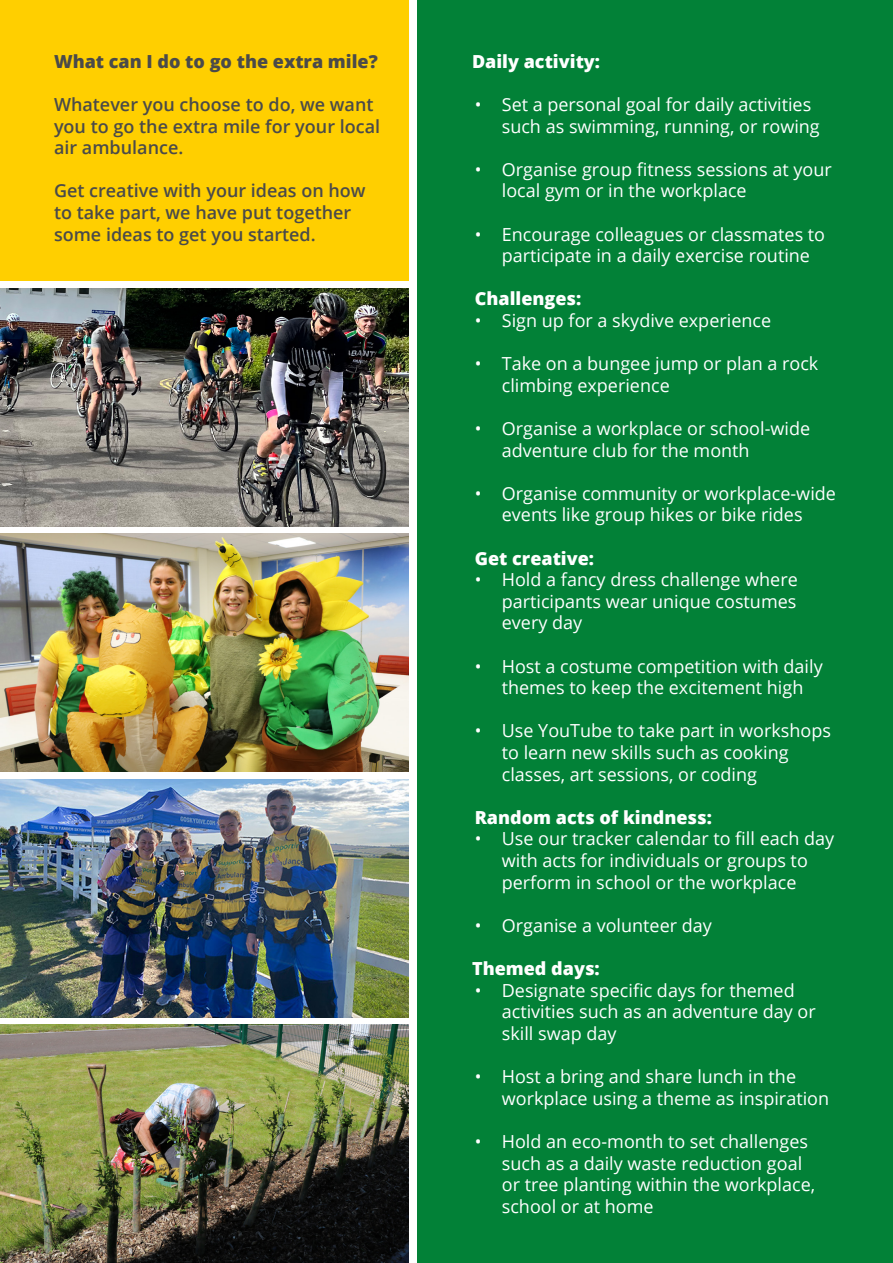
<style>
.page{position:relative;width:893px;height:1263px;background:#fff}
.page>*{position:absolute;margin:0;border:0;box-sizing:border-box;transform-origin:0 0}
.t1{font:18px/21.6px "Open Sans";color:#fff}
.t2{font:600 18px/21.6px "Open Sans";color:#4a4a4a}
.t3{font:800 18px "Open Sans";color:#fff}
.t4{font:800 18px "Open Sans";color:#4a4a4a}
</style>
<div class="page">
<div style="left:417px;top:0;width:476px;height:1263px;background:#028137"></div>
<div style="left:0;top:0;width:408px;height:281px;background:#ffcf00"></div>
<img style="left:0;top:288px;width:408px;height:238px">
<img style="left:0;top:534px;width:408px;height:238px">
<img style="left:0;top:779px;width:408px;height:238px">
<img style="left:0;top:1025px;width:408px;height:238px">
<p class="t4" style="left:54px;top:48px;width:325px">What can I do to go the extra mile?</p>
<p class="t2" style="left:54px;top:93px;width:328px">Whatever you choose to do, we want you to go the extra mile for your local air ambulance.</p>
<p class="t2" style="left:54px;top:180px;width:313px">Get creative with your ideas on how to take part, we have put together some ideas to get you started.</p>
<p class="t3" style="left:472px;top:48px;width:130px">Daily activity:</p>
<p class="t1" style="left:502px;top:93px;width:320px;text-indent:-27px">• Set a personal goal for daily activities such as swimming, running, or rowing</p>
<p class="t1" style="left:502px;top:158px;width:332px;text-indent:-27px">• Organise group fitness sessions at your local gym or in the workplace</p>
<p class="t1" style="left:502px;top:223px;width:325px;text-indent:-27px">• Encourage colleagues or classmates to participate in a daily exercise routine</p>
<p class="t3" style="left:475px;top:285px;width:108px">Challenges:</p>
<p class="t1" style="left:475px;top:309px;width:298px">• Sign up for a skydive experience</p>
<p class="t1" style="left:502px;top:352px;width:318px;text-indent:-27px">• Take on a bungee jump or plan a rock climbing experience</p>
<p class="t1" style="left:502px;top:417px;width:310px;text-indent:-27px">• Organise a workplace or school-wide adventure club for the month</p>
<p class="t1" style="left:475px;top:482px;width:363px;text-align:center">• Organise community or workplace-wide events like group hikes or bike rides</p>
<p class="t3" style="left:475px;top:544px;width:121px">Get creative:</p>
<p class="t1" style="left:502px;top:568px;width:298px;text-align:justify;text-indent:-27px">• Hold a fancy dress challenge where participants wear unique costumes every day</p>
<p class="t1" style="left:475px;top:655px;width:350px;text-align:center">• Host a costume competition with daily themes to keep the excitement high</p>
<p class="t1" style="left:502px;top:720px;width:331px;text-indent:-27px">• Use YouTube to take part in workshops to learn new skills such as cooking classes, art sessions, or coding</p>
<p class="t3" style="left:475px;top:804px;width:239px">Random acts of kindness:</p>
<p class="t1" style="left:475px;top:828px;width:361px;text-align:center">• Use our tracker calendar to fill each day with acts for individuals or groups to perform in school or the workplace</p>
<p class="t1" style="left:475px;top:914px;width:239px">• Organise a volunteer day</p>
<p class="t3" style="left:472px;top:955px;width:129px">Themed days:</p>
<p class="t1" style="left:502px;top:979px;width:316px;text-indent:-27px">• Designate specific days for themed activities such as an adventure day or skill swap day</p>
<p class="t1" style="left:502px;top:1065px;width:329px;text-indent:-27px">• Host a bring and share lunch in the workplace using a theme as inspiration</p>
<p class="t1" style="left:502px;top:1130px;width:315px;text-indent:-27px">• Hold an eco-month to set challenges such as a daily waste reduction goal or tree planting within the workplace, school or at home</p>
</div>
